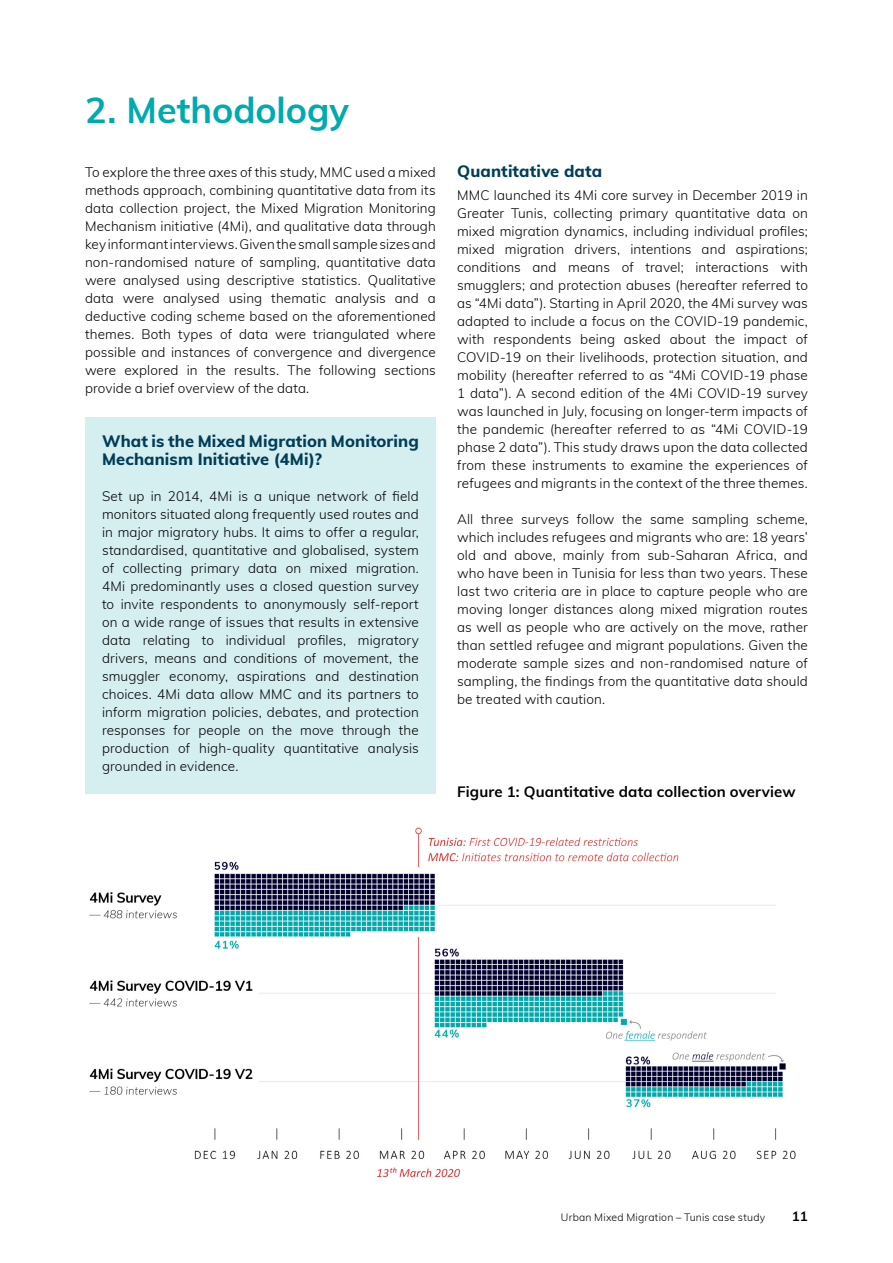
<style>
.page{position:relative;width:893px;height:1263px;background:#fff}
.page>*{position:absolute;margin:0;border:0;box-sizing:border-box;transform-origin:0 0}
.t1{font:700 36px "Muli";letter-spacing:-.005em;color:#00aaad}
.t2{font:800 16.5px/18px "Muli";letter-spacing:.005em;color:#003d58}
.t3{font:700 15px "Muli";letter-spacing:.005em;color:#000}
.t4{font:300 13.5px/18px "Muli";letter-spacing:.01em;color:#000;text-align:justify}
.t5{font:700 13.5px "Muli";color:#000}
.t6{font:300 10.5px "Muli";letter-spacing:.02em;color:#000}
</style>
<div class="page">
<div style="left:85px;top:418px;width:351px;height:376px;background:#d5eef0"></div>
<img style="left:89px;top:827px;width:707px;height:351px">
<h1 class="t1" style="left:85px;top:84px;width:266px">2. Methodology</h1>
<p class="t4" style="left:85px;top:163px;width:352px">To explore the three axes of this study, MMC used a mixed methods approach, combining quantitative data from its data collection project, the Mixed Migration Monitoring Mechanism initiative (4Mi), and qualitative data through key informant interviews. Given the small sample sizes and non-randomised nature of sampling, quantitative data were analysed using descriptive statistics. Qualitative data were analysed using thematic analysis and a deductive coding scheme based on the aforementioned themes. Both types of data were triangulated where possible and instances of convergence and divergence were explored in the results. The following sections provide a brief overview of the data.</p>
<p class="t2" style="left:102px;top:432px;width:318px">What is the Mixed Migration Monitoring<br>Mechanism Initiative (4Mi)?</p>
<p class="t4" style="left:102px;top:487px;width:318px">Set up in 2014, 4Mi is a unique network of field monitors situated along frequently used routes and in major migratory hubs. It aims to offer a regular, standardised, quantitative and globalised, system of collecting primary data on mixed migration.<br>4Mi predominantly uses a closed question survey to invite respondents to anonymously self-report on a wide range of issues that results in extensive data relating to individual profiles, migratory drivers, means and conditions of movement, the smuggler economy, aspirations and destination choices. 4Mi data allow MMC and its partners to inform migration policies, debates, and protection responses for people on the move through the production of high-quality quantitative analysis grounded in evidence.</p>
<p class="t2" style="left:457px;top:162px;width:146px">Quantitative data</p>
<p class="t4" style="left:457px;top:185px;width:352px">MMC launched its 4Mi core survey in December 2019 in Greater Tunis, collecting primary quantitative data on mixed migration dynamics, including individual profiles; mixed migration drivers, intentions and aspirations; conditions and means of travel; interactions with smugglers; and protection abuses (hereafter referred to as “4Mi data”). Starting in April 2020, the 4Mi survey was adapted to include a focus on the COVID-19 pandemic, with respondents being asked about the impact of COVID-19 on their livelihoods, protection situation, and mobility (hereafter referred to as “4Mi COVID-19 phase 1 data”). A second edition of the 4Mi COVID-19 survey was launched in July, focusing on longer-term impacts of the pandemic (hereafter referred to as “4Mi COVID-19 phase 2 data”). This study draws upon the data collected from these instruments to examine the experiences of refugees and migrants in the context of the three themes.</p>
<p class="t4" style="left:457px;top:509px;width:352px">All three surveys follow the same sampling scheme, which includes refugees and migrants who are: 18 years’ old and above, mainly from sub-Saharan Africa, and who have been in Tunisia for less than two years. These last two criteria are in place to capture people who are moving longer distances along mixed migration routes as well as people who are actively on the move, rather than settled refugee and migrant populations. Given the moderate sample sizes and non-randomised nature of sampling, the findings from the quantitative data should be treated with caution.</p>
<p class="t3" style="left:457px;top:780px;width:340px">Figure 1: Quantitative data collection overview</p>
<p class="t6" style="left:561px;top:1210px;width:206px">Urban Mixed Migration – Tunis case study</p>
<p class="t5" style="left:792px;top:1206px;width:18px">11</p>
</div>
